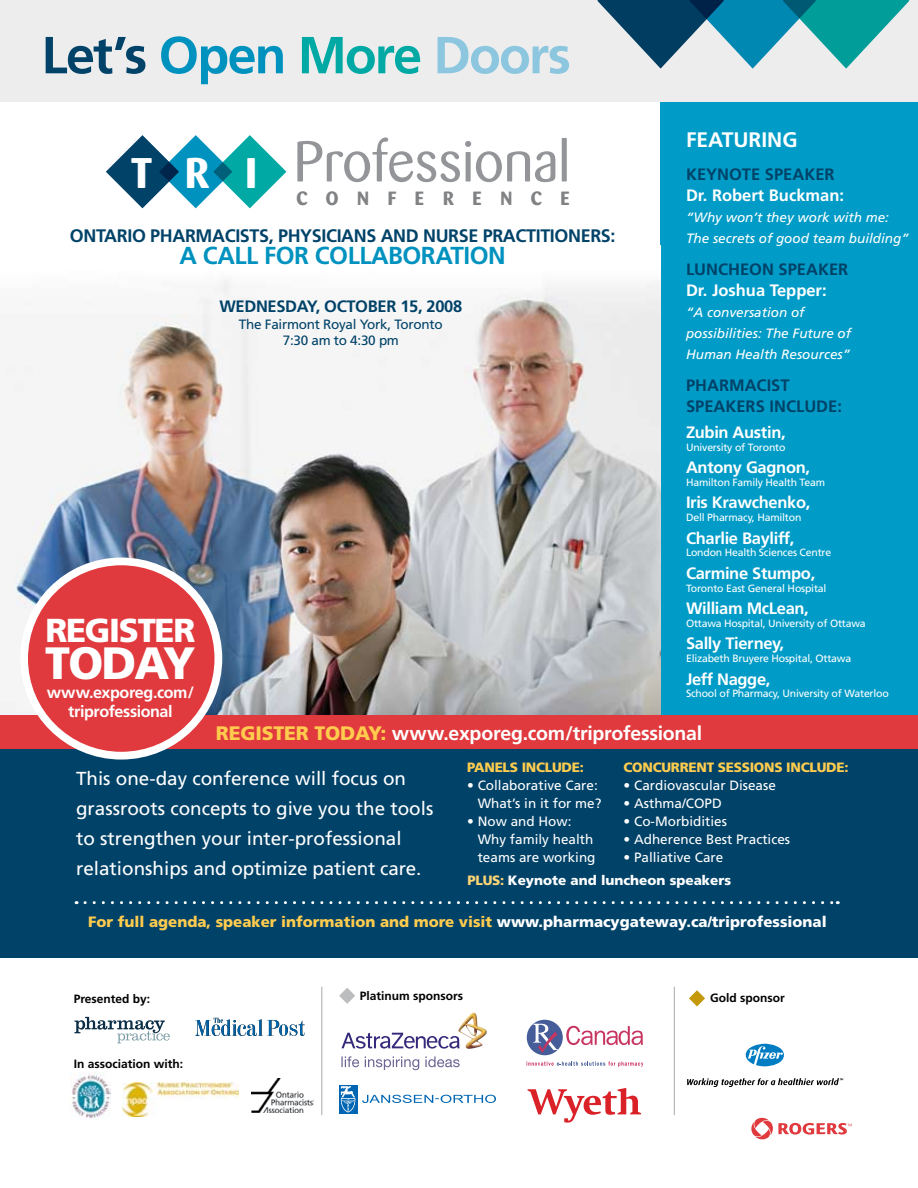
<style>
.page{position:relative;width:918px;height:1188px;background:#fff}
.page>*{position:absolute;margin:0;border:0;box-sizing:border-box;transform-origin:0 0}
.t1{font:57px "Barmeno";color:#939598}
.t2{font:700 52.05px "Frutiger";letter-spacing:-.035em;color:#004268}
.t3{font:900 45.3px "Frutiger";color:#fff}
.t4{font:900 33.15px "Frutiger";color:#fff}
.t5{font:700 24.6px "Frutiger";letter-spacing:-.02em;color:#0092bf}
.t6{font:700 21px "Frutiger";color:#fff}
.t7{font:700 19.5px "Frutiger";letter-spacing:-.015em;color:#fff}
.t8{font:700 19.05px "Barmeno";letter-spacing:.98em;color:#808284}
.t9{font:18.9px/30px "Frutiger";color:#fff}
.t10{font:700 18.15px "Frutiger";letter-spacing:-.02em;color:#004268}
.t11{font:700 16.5px "Frutiger";letter-spacing:-.02em;color:#fff}
.t12{font:700 16.5px/20.2px "Frutiger";color:#004268}
.t13{font:700 16.5px "Frutiger";color:#fff}
.t14{font:700 16.5px "Frutiger";letter-spacing:-.02em;color:#004268}
.t15{font:700 16.05px/19.4px "Frutiger";letter-spacing:-.025em;color:#fff;text-align:center}
.t16{font:900 15px "Frutiger";color:#ffcc4e}
.t17{font:13.5px/18px "Frutiger";color:#fff;text-align:right}
.t18{font:italic 13.5px/21px "Frutiger";color:#fff}
.t19{font:13.5px/16.5px "Frutiger";letter-spacing:-.02em;color:#004268;text-align:center}
.t20{font:900 13.5px "Frutiger";letter-spacing:-.02em;color:#ffcc4e}
.t21{font:900 13.5px "Frutiger";color:#fff}
.t22{font:700 12px "Frutiger";color:#000}
.t23{font:10.5px "Frutiger";letter-spacing:-.02em;color:#fff}
.s1{color:#0092bf}
.s2{color:#00a9a4}
.s3{color:#8cc6df}
.s4{font-weight:900;color:#ffcc4e}
.s5{color:#ffd575}
.s6{color:#fff}
</style>
<div class="page">
<div style="left:660px;top:100px;width:258px;height:636px;background:#009cc7"></div>
<img style="left:458px;top:1013px;width:29px;height:36px">
<svg style="left:341px;top:1033px;width:119px;height:16px"></svg>
<svg style="left:341px;top:1056px;width:119px;height:14px"></svg>
<svg style="left:566px;top:1026px;width:77px;height:19px"></svg>
<div style="left:527px;top:1020px;width:36px;height:35px;background:#455d99;border-radius:50%"></div>
<svg style="left:532px;top:1024px;width:26px;height:29px"></svg>
<svg style="left:527px;top:1061px;width:116px;height:6px"></svg>
<svg style="left:746px;top:1044px;width:38px;height:22px"></svg>
<svg style="left:687px;top:1078px;width:156px;height:9px"></svg>
<svg style="left:339px;top:988px;width:16px;height:16px"></svg>
<svg style="left:689px;top:990px;width:16px;height:16px"></svg>
<svg style="left:74px;top:1017px;width:96px;height:26px"></svg>
<svg style="left:195px;top:1018px;width:110px;height:18px"></svg>
<hr style="left:674px;top:987px;width:1px;height:128px;background:#a7a9ac">
<hr style="left:321px;top:987px;width:1px;height:128px;background:#a7a9ac">
<svg style="left:751px;top:1118px;width:101px;height:21px"></svg>
<img style="left:0;top:280px;width:660px;height:435px">
<div style="left:0;top:0;width:918px;height:101px;background:#ededee"></div>
<svg style="left:597px;top:0;width:312px;height:69px"></svg>
<div style="left:0;top:749px;width:918px;height:209px;background:#004268"></div>
<svg style="left:85px;top:901px;width:753px;height:3px"></svg>
<svg style="left:106px;top:135px;width:180px;height:73px"></svg>
<img style="left:71px;top:1072px;width:40px;height:47px">
<img style="left:123px;top:1083px;width:115px;height:33px">
<img style="left:251px;top:1079px;width:63px;height:34px">
<svg style="left:362px;top:1095px;width:134px;height:8px"></svg>
<div style="left:339px;top:1085px;width:18px;height:29px;background:#0066b3"></div>
<svg style="left:340px;top:1086px;width:16px;height:26px"></svg>
<svg style="left:528px;top:1088px;width:113px;height:35px"></svg>
<div style="left:0;top:716px;width:918px;height:33px;background:#e03a3e"></div>
<div style="left:24px;top:561px;width:194px;height:195px;background:#e03a3e;border-radius:50%"></div>
<div style="left:20px;top:558px;width:202px;height:202px;border:8px solid #fff;border-radius:50%"></div>
<h2 class="t2" style="left:41px;top:25px;width:531px">Let’s <span class="s1">Open</span> <span class="s2">More</span> <span class="s3">Doors</span></h2>
<h3 class="t6" style="left:686px;top:127px;width:111px">Featuring</h3>
<h3 class="t12" style="left:686px;top:164px;width:150px">Keynote speaker</h3>
<h3 class="t13" style="left:686px;top:185px;width:160px">Dr. Robert Buckman:</h3>
<p class="t18" style="left:686px;top:207px;width:224px">“Why won’t they work with me:<br>The secrets of good team building”</p>
<h3 class="t12" style="left:686px;top:259px;width:164px">Luncheon speaker</h3>
<h3 class="t13" style="left:686px;top:281px;width:142px">Dr. Joshua Tepper:</h3>
<p class="t18" style="left:686px;top:302px;width:167px">“A conversation of possibilities: The Future of<br>Human Health Resources”</p>
<h3 class="t12" style="left:686px;top:376px;width:157px">Pharmacist speakers include:</h3>
<h3 class="t11" style="left:686px;top:422px;width:101px">Zubin Austin,</h3>
<p class="t23" style="left:686px;top:441px;width:101px">University of Toronto</p>
<h3 class="t11" style="left:686px;top:458px;width:126px">Antony Gagnon,</h3>
<p class="t23" style="left:686px;top:476px;width:141px">Hamilton Family Health Team</p>
<h3 class="t11" style="left:686px;top:493px;width:126px">Iris Krawchenko,</h3>
<p class="t23" style="left:686px;top:511px;width:117px">Dell Pharmacy, Hamilton</p>
<h3 class="t11" style="left:686px;top:528px;width:110px">Charlie Bayliff,</h3>
<p class="t23" style="left:686px;top:547px;width:147px">London Health Sciences Centre</p>
<h3 class="t11" style="left:686px;top:563px;width:131px">Carmine Stumpo,</h3>
<p class="t23" style="left:686px;top:582px;width:142px">Toronto East General Hospital</p>
<h3 class="t11" style="left:686px;top:599px;width:124px">William McLean,</h3>
<p class="t23" style="left:686px;top:617px;width:181px">Ottawa Hospital, University of Ottawa</p>
<h3 class="t11" style="left:686px;top:634px;width:100px">Sally Tierney,</h3>
<p class="t23" style="left:686px;top:652px;width:167px">Elizabeth Bruyere Hospital, Ottawa</p>
<h3 class="t11" style="left:686px;top:669px;width:86px">Jeff Nagge,</h3>
<p class="t23" style="left:686px;top:688px;width:204px">School of Pharmacy, University of Waterloo</p>
<h3 class="t7" style="left:216px;top:722px;width:488px"><span class="s4">Register Today:</span> www.exporeg.com/triprofessional</h3>
<h1 class="t1" style="left:131px;top:129px;width:440px"><sub>T</sub> <sub>R</sub> <sub>I</sub> Professional</h1>
<h3 class="t8" style="left:297px;top:187px;width:275px">CONFERENCE</h3>
<h3 class="t10" style="left:70px;top:225px;width:547px">Ontario Pharmacists, Physicians and Nurse Practitio ners:</h3>
<h3 class="t5" style="left:180px;top:241px;width:328px">A call fo r collabo ratio n</h3>
<h3 class="t14" style="left:219px;top:297px;width:244px">Wednesday, Octo ber 15, 2008</h3>
<p class="t19" style="left:239px;top:316px;width:205px">The Fairmont Royal York, Toronto<br>7:30 am to 4:30 pm</p>
<h3 class="t4" style="left:46px;top:611px;width:22px">REG</h3>
<h3 class="t4" style="left:109px;top:611px;width:30px">ISTER</h3>
<h3 class="t3" style="left:45px;top:635px;width:31px">TODAY</h3>
<h3 class="t15" style="left:47px;top:683px;width:149px">www.exporeg.com/ triprofessional</h3>
<h3 class="t9" style="left:76px;top:764px;width:359px">This one-day conference will focus on grassroots concepts to give you the tools to strengthen your inter-professional relationships and optimize patient care.</h3>
<p class="t20" style="left:467px;top:759px;width:118px">Panels Include:</p>
<p class="t17" style="left:467px;top:776px;width:136px">• Collaborative Care:<br>What’s in it for me?</p>
<p class="t17" style="left:478px;top:812px;width:119px;text-align:left;text-indent:-11px">• Now and How:<br>Why family health teams are working</p>
<p class="t21" style="left:468px;top:872px;width:265px"><span class="s5">PLUS:</span> Keynote and luncheon speakers</p>
<p class="t20" style="left:624px;top:759px;width:226px">Concurrent sessions include:</p>
<p class="t17" style="left:624px;top:776px;width:154px">• Cardiovascular Disease</p>
<p class="t17" style="left:624px;top:794px;width:100px">• Asthma/COPD</p>
<p class="t17" style="left:624px;top:812px;width:105px">• Co-Morbidities</p>
<p class="t17" style="left:624px;top:830px;width:168px">• Adherence Best Practices</p>
<p class="t17" style="left:624px;top:848px;width:101px">• Palliative Care</p>
<h3 class="t16" style="left:88px;top:912px;width:740px">For full agenda, speaker information and more visit <span class="s6">www.pharmacygateway.ca/triprofessional</span></h3>
<p class="t22" style="left:74px;top:991px;width:78px">Presented by:</p>
<p class="t22" style="left:360px;top:989px;width:105px">Platinum sponsors</p>
<p class="t22" style="left:710px;top:991px;width:76px">Gold sponsor</p>
<p class="t22" style="left:74px;top:1057px;width:111px">In association with:</p>
</div>
